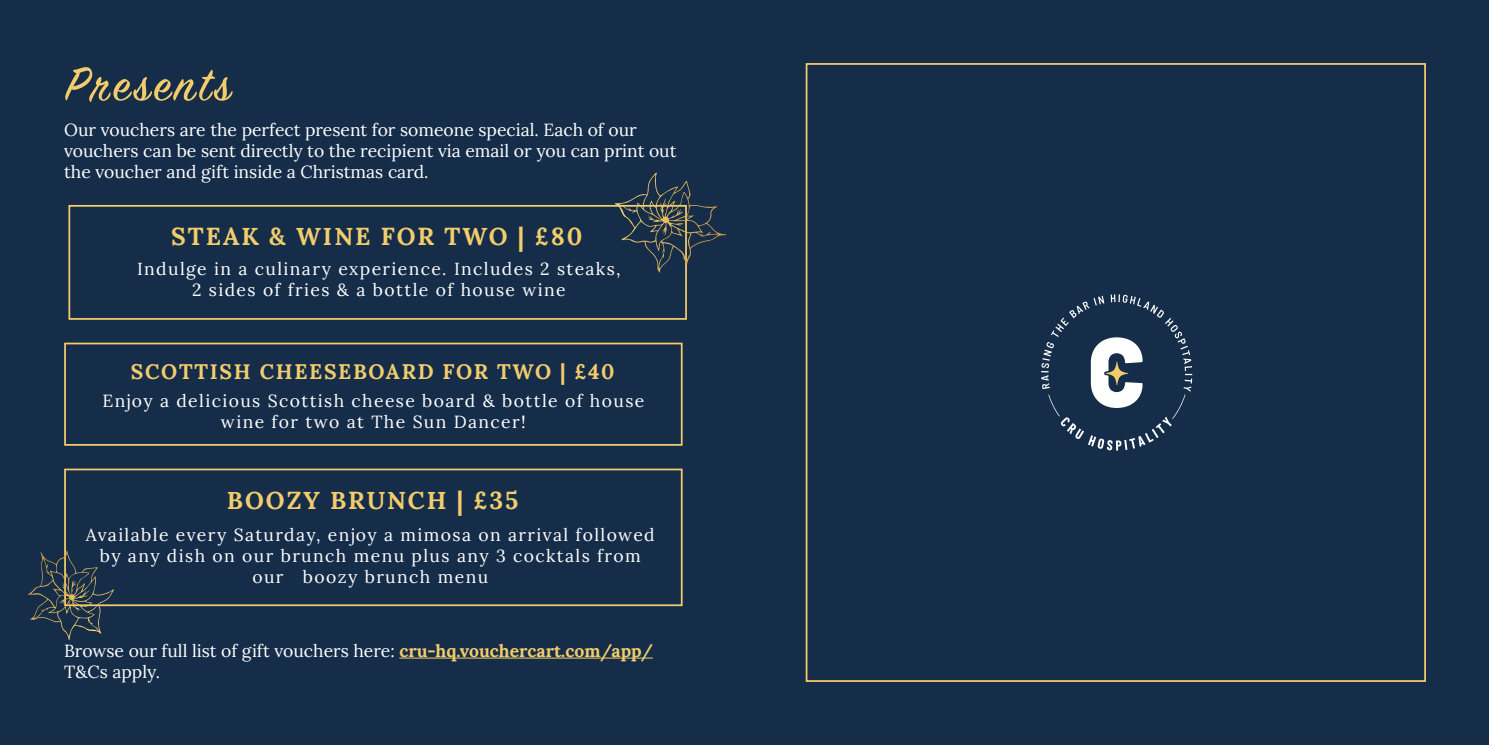
<style>
.page{position:relative;width:1489px;height:745px;background:#fff}
.page>*{position:absolute;margin:0;border:0;box-sizing:border-box;transform-origin:0 0}
.t1{font:52.5px "Sign Painter House Script";letter-spacing:.08em;color:#f3cd6c}
.t2{font:700 24.5px "Lora";letter-spacing:.08em;color:#f3cd6c}
.t3{font:700 21px "Lora";letter-spacing:.08em;color:#f3cd6c}
.t4{font:17.5px/21px "Lora";letter-spacing:.075em;color:#fff;text-align:center}
.t5{font:17.5px/21px "Lora";color:#fff}
.s1{font-weight:700;color:#f3cd6c}
</style>
<div class="page">
<div style="left:0;top:0;width:744px;height:744px;background:#152d49"></div>
<div style="left:744px;top:0;width:744px;height:744px;background:#152d49"></div>
<svg style="left:1041px;top:294px;width:151px;height:156px"></svg>
<div style="left:64px;top:342px;width:618px;height:103px;border:2px solid #f3cd6c"></div>
<div style="left:68px;top:205px;width:619px;height:114px;border:2px solid #f3cd6c"></div>
<hr style="left:399px;top:657px;width:254px;height:1px;background:#f3cd6c">
<div style="left:64px;top:468px;width:618px;height:137px;border:2px solid #f3cd6c"></div>
<svg style="left:28px;top:549px;width:86px;height:90px"></svg>
<svg style="left:614px;top:173px;width:112px;height:99px"></svg>
<h1 class="t1" style="left:66px;top:52px;width:166px">Presents</h1>
<p class="t5" style="left:64px;top:118px;width:614px">Our vouchers are the perfect present for someone special. Each of our vouchers can be sent directly to the recipient via email or you can print out the voucher and gift inside a Christmas card.</p>
<h2 class="t2" style="left:171px;top:215px;width:412px">STEAK &amp; WINE FOR TWO | £80</h2>
<p class="t4" style="left:137px;top:257px;width:485px">Indulge in a culinary experience. Includes 2 steaks,<br>2 sides of fries &amp; a bottle of house wine</p>
<p class="t3" style="left:131px;top:353px;width:485px">SCOTTISH CHEESEBOARD FOR TWO | £40</p>
<p class="t4" style="left:102px;top:389px;width:543px">Enjoy a delicious Scottish cheese board &amp; bottle of house wine for two at The Sun Dancer!</p>
<h2 class="t2" style="left:227px;top:478px;width:293px">BOOZY BRUNCH | £35</h2>
<p class="t4" style="left:86px;top:522px;width:570px">Available every Saturday, enjoy a mimosa on arrival followed by any dish on our brunch menu plus any 3 cocktals from our boozy brunch menu</p>
<p class="t5" style="left:64px;top:638px;width:590px;line-height:21.7px">Browse our full list of gift vouchers here: <span class="s1">cru-hq.vouchercart.com/app/<br></span>T&amp;Cs apply.</p>
</div>
